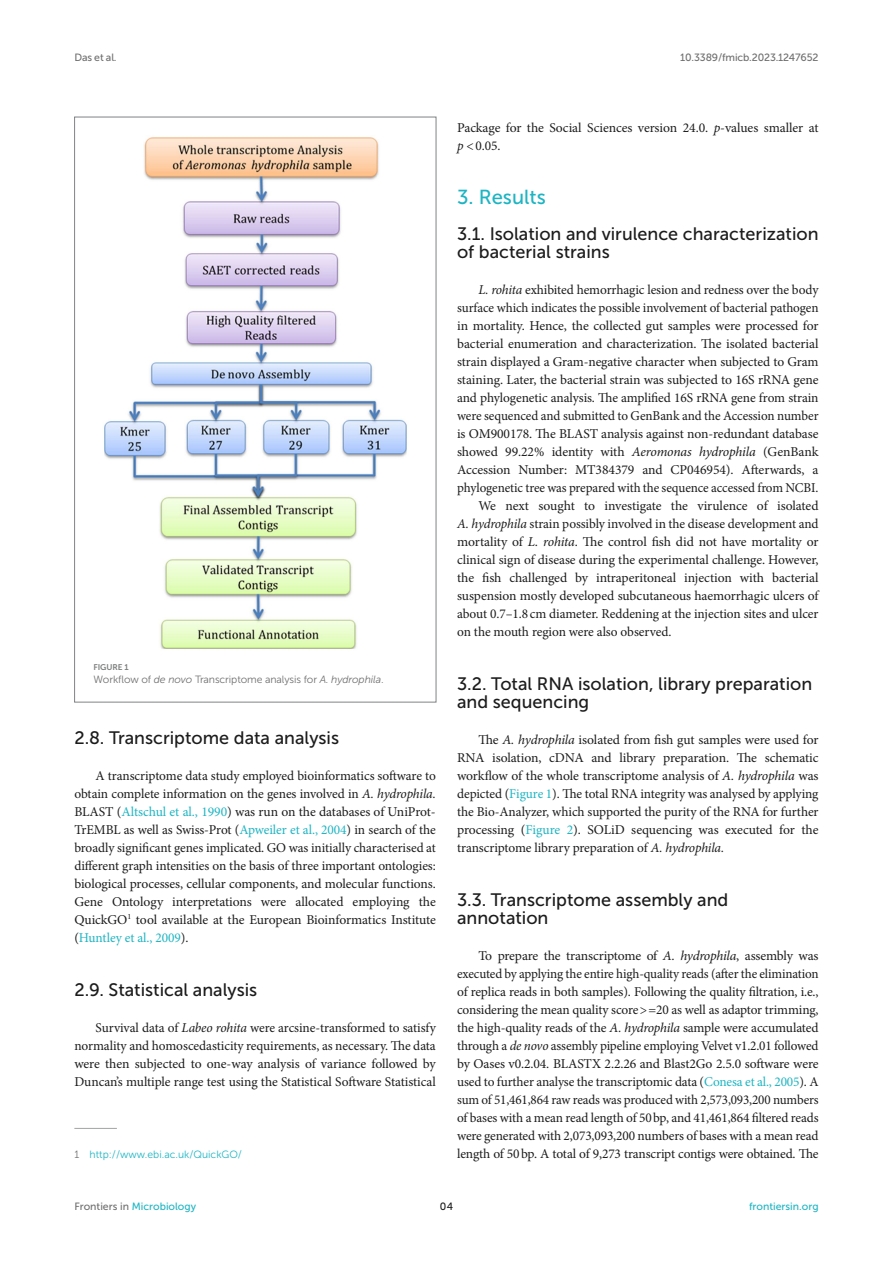
<style>
.page{position:relative;width:893px;height:1263px;background:#fff}
.page>*{position:absolute;margin:0;border:0;box-sizing:border-box;transform-origin:0 0}
.HEAD_1{font:20.25px "Museo Sans 500";color:#1db5c3}
.HEAD_2{font:18px/18px "Museo Sans 500";color:#1b1c1b}
.HEAD_2_after_HEAD_1{font:18px/18px "Museo Sans 500";color:#1b1c1b}
.TEXT_FLUSH{font:13.5px/18px "Minion Pro";letter-spacing:-.005em;color:#1b1c1b;text-align:justify}
.TEXT{font:13.5px/18px "Minion Pro";letter-spacing:-.005em;color:#1b1c1b;text-align:justify}
.FIG_LEG{font:10.5px "Museo Sans 300";letter-spacing:-.01em;color:#706f70}
.t1{font:10.5px "Museo Sans 500";color:#1db5c3}
.t2{font:10.5px "Museo Sans 500";letter-spacing:-.015em;color:#706f70}
.FOOTNOTE{font:10.5px "Museo Sans 300";color:#1db5c3}
.t3{font:10.5px "Museo Sans 500";color:#1b1c1b}
.FIG_HD{font:8.25px "Museo Sans 700";letter-spacing:-.01em;color:#7e7f7f}
.s1{font-style:italic}
.s2{color:#1db5c3}
.s3{color:#706f70}
</style>
<div class="page">
<hr style="left:74px;top:1128px;width:43px;height:1px;background:#a2a3a3">
<img style="left:104px;top:137px;width:303px;height:512px">
<p class="t2" style="left:74px;top:51px;width:44px">Das et al.</p>
<p class="t2" style="left:680px;top:51px;width:140px">10.3389/fmicb.2023.1247652</p>
<p class="FIG_HD" style="left:94px;top:662px;width:37px">FIGURE 1</p>
<p class="FIG_LEG" style="left:94px;top:674px;width:292px">Workflow of <span class="s1">de novo</span> Transcriptome analysis for <span class="s1">A. hydrophila</span>.</p>
<p class="HEAD_2" style="left:74px;top:729px;width:266px">2.8. Transcriptome data analysis</p>
<p class="TEXT_FLUSH" style="left:74px;top:767px;width:363px;text-indent:21px">A transcriptome data study employed bioinformatics software to obtain complete information on the genes involved in <span class="s1">A. hydrophila.<br></span>BLAST (<span class="s2">Altschul et al., 1990</span>) was run on the databases of UniProt-TrEMBL as well as Swiss-Prot (<span class="s2">Apweiler et al., 2004</span>) in search of the broadly significant genes implicated. GO was initially characterised at different graph intensities on the basis of three important ontologies: biological processes, cellular components, and molecular functions.<br>Gene Ontology interpretations were allocated employing the QuickGO<sup>1</sup> tool available at the European Bioinformatics Institute (<span class="s2">Huntley et al., 2009</span>).</p>
<p class="HEAD_2" style="left:74px;top:981px;width:184px">2.9. Statistical analysis</p>
<p class="TEXT_FLUSH" style="left:74px;top:1019px;width:363px;text-indent:21px">Survival data of <span class="s1">Labeo rohita</span> were arcsine-transformed to satisfy normality and homoscedasticity requirements, as necessary. The data were then subjected to one-way analysis of variance followed by Duncan’s multiple range test using the Statistical Software Statistical</p>
<p class="FOOTNOTE" style="left:74px;top:1149px;width:169px"><span class="s3">1</span> http://www.ebi.ac.uk/QuickGO/</p>
<p class="TEXT_FLUSH" style="left:457px;top:119px;width:363px">Package for the Social Sciences version 24.0. <span class="s1">p</span>-values smaller at <span class="s1">p</span> &lt;0.05.</p>
<p class="HEAD_1" style="left:457px;top:186px;width:90px">3. Results</p>
<p class="HEAD_2_after_HEAD_1" style="left:457px;top:225px;width:363px">3.1. Isolation and virulence characterization of bacterial strains</p>
<p class="TEXT_FLUSH" style="left:457px;top:281px;width:363px;text-indent:21px"><span class="s1">L. rohita</span> exhibited hemorrhagic lesion and redness over the body surface which indicates the possible involvement of bacterial pathogen in mortality. Hence, the collected gut samples were processed for bacterial enumeration and characterization. The isolated bacterial strain displayed a Gram-negative character when subjected to Gram staining. Later, the bacterial strain was subjected to 16S rRNA gene and phylogenetic analysis. The amplified 16S rRNA gene from strain were sequenced and submitted to GenBank and the Accession number is OM900178. The BLAST analysis against non-redundant database showed 99.22% identity with <span class="s1">Aeromonas hydrophila</span> (GenBank Accession Number: MT384379 and CP046954). Afterwards, a phylogenetic tree was prepared with the sequence accessed from NCBI.</p>
<p class="TEXT" style="left:457px;top:497px;width:363px;text-indent:21px">We next sought to investigate the virulence of isolated <span class="s1">A. hydrophila</span> strain possibly involved in the disease development and mortality of <span class="s1">L. rohita</span>. The control fish did not have mortality or clinical sign of disease during the experimental challenge. However, the fish challenged by intraperitoneal injection with bacterial suspension mostly developed subcutaneous haemorrhagic ulcers of about 0.7–1.8cm diameter. Reddening at the injection sites and ulcer on the mouth region were also observed.</p>
<p class="HEAD_2" style="left:457px;top:675px;width:357px">3.2. Total RNA isolation, library preparation and sequencing</p>
<p class="TEXT_FLUSH" style="left:457px;top:731px;width:363px;text-indent:21px">The <span class="s1">A. hydrophila</span> isolated from fish gut samples were used for RNA isolation, cDNA and library preparation. The schematic workflow of the whole transcriptome analysis of <span class="s1">A. hydrophila</span> was depicted (<span class="s2">Figure 1</span>). The total RNA integrity was analysed by applying the Bio-Analyzer, which supported the purity of the RNA for further processing (<span class="s2">Figure 2</span>). SOLiD sequencing was executed for the transcriptome library preparation of <span class="s1">A. hydrophila.</span></p>
<p class="HEAD_2" style="left:457px;top:891px;width:273px">3.3. Transcriptome assembly and annotation</p>
<p class="TEXT_FLUSH" style="left:457px;top:947px;width:363px;text-indent:21px">To prepare the transcriptome of <span class="s1">A. hydrophila</span>, assembly was executed by applying the entire high-quality reads (after the elimination of replica reads in both samples). Following the quality filtration, i.e., considering the mean quality score&gt;=20 as well as adaptor trimming, the high-quality reads of the <span class="s1">A. hydrophila</span> sample were accumulated through a <span class="s1">de novo</span> assembly pipeline employing Velvet v1.2.01 followed by Oases v0.2.04. BLASTX 2.2.26 and Blast2Go 2.5.0 software were used to further analyse the transcriptomic data (<span class="s2">Conesa et al., 2005</span>). A sum of 51,461,864 raw reads was produced with 2,573,093,200 numbers of bases with a mean read length of 50bp, and 41,461,864 filtered reads were generated with 2,073,093,200 numbers of bases with a mean read length of 50bp. A total of 9,273 transcript contigs were obtained. The</p>
<p class="t1" style="left:74px;top:1200px;width:123px"><span class="s3">Frontiers in</span> Microbiology</p>
<p class="t3" style="left:440px;top:1200px;width:15px">04</p>
<p class="t1" style="left:749px;top:1200px;width:71px">frontiersin.org</p>
</div>
